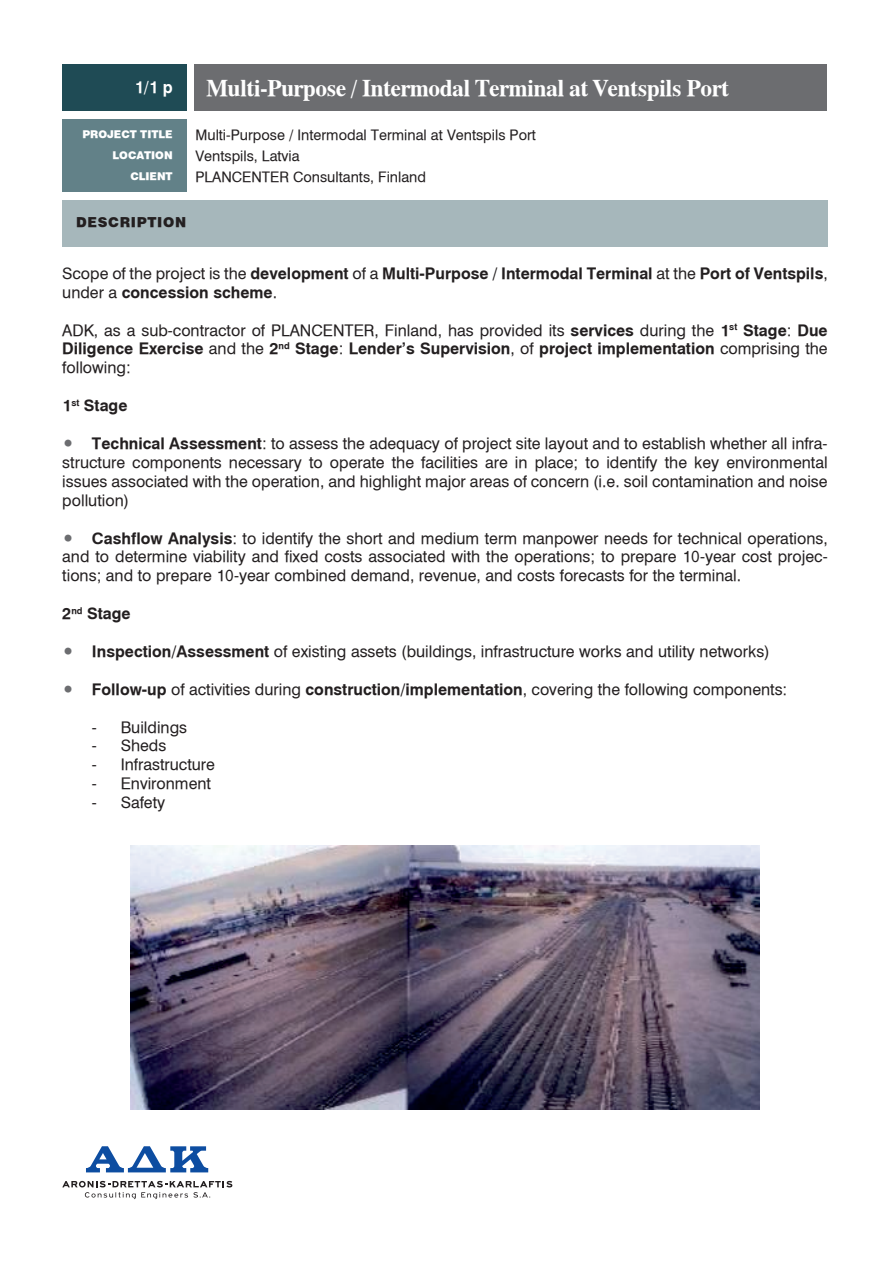
<style>
.page{position:relative;width:893px;height:1263px;background:#fff}
.page>*{position:absolute;margin:0;border:0;box-sizing:border-box;transform-origin:0 0}
.t1{font:24px "UB Times Bold";letter-spacing:-.025em;color:#fff}
.t2{font:16.5px "UB Helvetica Bold";color:#fff}
.t3{font:15.75px/18.9px "UB Helvetica";color:#231f20;text-align:justify}
.t4{font:15.75px/18.9px "UB Helvetica Bold";color:#231f20}
.t5{font:14.25px/21px "UB Helvetica";color:#231f20}
.t6{font:900 13.5px "UB Helvetica";letter-spacing:.05em;color:#231f20}
.t7{font:900 10.5px/21px "UB Helvetica";color:#fff;text-align:right}
.s1{font-family:"UB Helvetica"}
.s2{font-family:"UB Helvetica Bold"}
.s3{color:#6c6d70}
</style>
<div class="page">
<div style="left:62px;top:64px;width:125px;height:47px;background:#1f4b55"></div>
<div style="left:62px;top:119px;width:125px;height:73px;background:#628188"></div>
<div style="left:62px;top:201px;width:766px;height:46px;background:#a6b7bb"></div>
<div style="left:194px;top:64px;width:632px;height:47px;background:#6c6d70"></div>
<svg style="left:86px;top:1146px;width:122px;height:26px"></svg>
<svg style="left:62px;top:1181px;width:170px;height:18px"></svg>
<img style="left:130px;top:845px;width:630px;height:264px">
<p class="t2" style="left:135px;top:77px;width:40px">1/1 p</p>
<p class="t7" style="left:82px;top:124px;width:92px">PROJECT TITLE<br>LOCATION<br>CLIENT</p>
<h1 class="t1" style="left:206px;top:75px;width:524px">Multi-Purpose / Intermodal Terminal at Ventspils Port</h1>
<p class="t5" style="left:195px;top:124px;width:342px">Multi-Purpose / Intermodal Terminal at Ventspils Port<br>Ventspils, Latvia<br>PLANCENTER Consultants, Finland</p>
<p class="t6" style="left:76px;top:215px;width:111px">DESCRIPTION</p>
<p class="t4" style="left:62px;top:264px;width:767px"><span class="s1">Scope of the project is the</span> development <span class="s1">of a</span> Multi-Purpose / Intermodal Terminal <span class="s1">at the</span> Port of Ventspils<span class="s1">, under a</span> concession scheme<span class="s1">.</span></p>
<p class="t3" style="left:62px;top:321px;width:767px">ADK, as a sub-contractor of PLANCENTER, Finland, has provided its <span class="s2">services</span> during the <span class="s2">1</span><sup>st</sup> <span class="s2">Stage</span>: <span class="s2">Due</span></p>
<p class="t4" style="left:62px;top:339px;width:767px">Diligence Exercise <span class="s1">and the</span> 2<sup>nd</sup> Stage<span class="s1">:</span> Lender’s Supervision<span class="s1">, of</span> project implementation <span class="s1">comprising the</span></p>
<p class="t3" style="left:62px;top:358px;width:70px">following:</p>
<p class="t4" style="left:62px;top:396px;width:67px">1<sup>st</sup> Stage</p>
<p class="t3" style="left:62px;top:434px;width:767px"><span class="s3">•</span> <span class="s2">Technical Assessment</span>: to assess the adequacy of project site layout and to establish whether all infra&shy;structure components necessary to operate the facilities are in place; to identify the key environmental issues associated with the operation, and highlight major areas of concern (i.e. soil contamination and noise pollution)</p>
<p class="t3" style="left:62px;top:529px;width:767px"><span class="s3">•</span> <span class="s2">Cashflow Analysis</span>: to identify the short and medium term manpower needs for technical operations, and to determine viability and fixed costs associated with the operations; to prepare 10-year cost projec&shy;tions; and to prepare 10-year combined demand, revenue, and costs forecasts for the terminal.</p>
<p class="t4" style="left:62px;top:604px;width:70px">2<sup>nd</sup> Stage</p>
<p class="t3" style="left:62px;top:642px;width:709px"><span class="s3">•</span> <span class="s2">Inspection/Assessment</span> of existing assets (buildings, infrastructure works and utility networks)</p>
<p class="t3" style="left:62px;top:680px;width:727px"><span class="s3">•</span> <span class="s2">Follow-up</span> of activities during <span class="s2">construction/implementation</span>, covering the following components:</p>
<p class="t3" style="left:92px;top:718px;width:97px">- Buildings</p>
<p class="t3" style="left:92px;top:736px;width:76px">- Sheds</p>
<p class="t3" style="left:92px;top:755px;width:125px">- Infrastructure</p>
<p class="t3" style="left:92px;top:774px;width:121px">- Environment</p>
<p class="t3" style="left:92px;top:793px;width:75px">- Safety</p>
</div>
